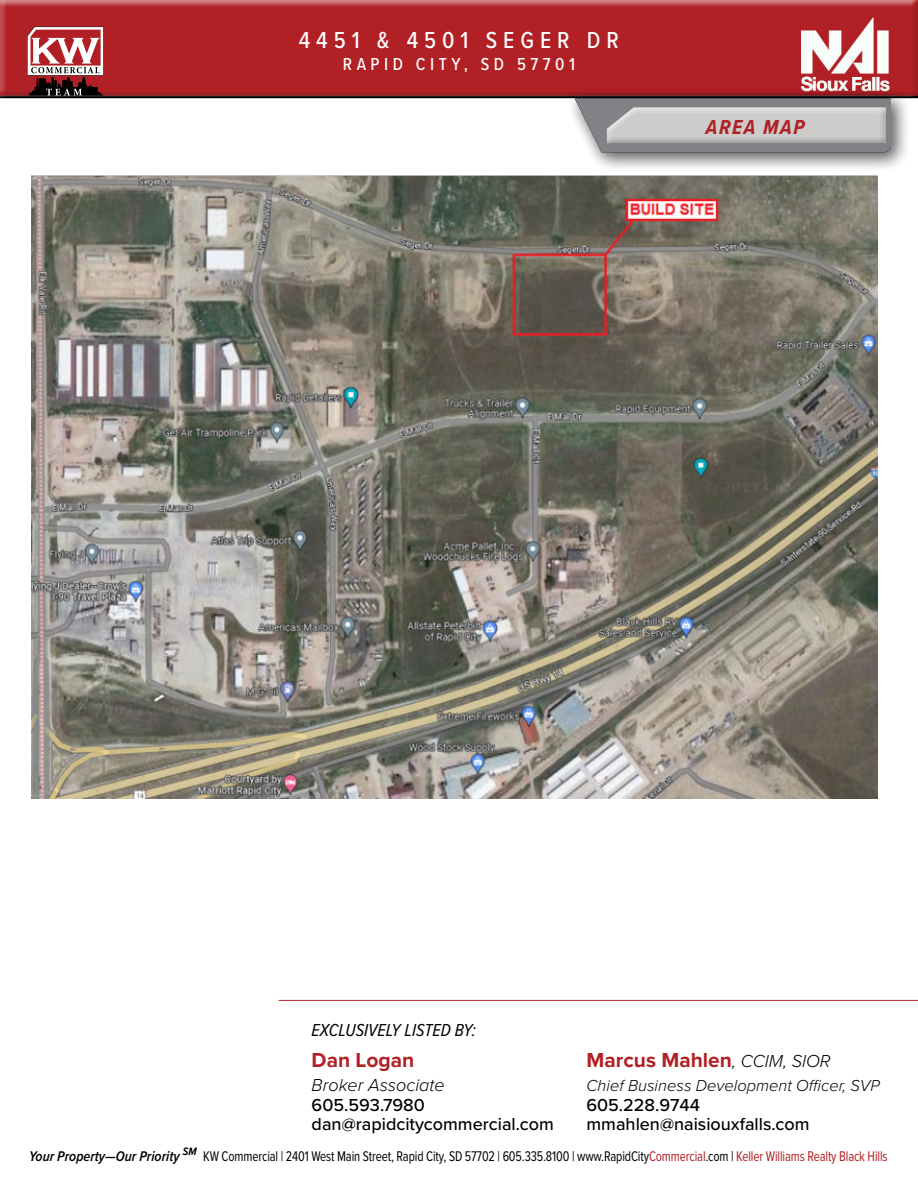
<style>
.page{position:relative;width:918px;height:1188px;background:#fff}
.page>*{position:absolute;margin:0;border:0;box-sizing:border-box;transform-origin:0 0}
.t1{font:500 24px "Proxima Nova Cond";letter-spacing:.25em;color:#fff}
.t2{font:700 21px "Proxima Nova";color:#b12025}
.t3{font:italic 700 21px "Proxima Nova Cond";letter-spacing:.075em;color:#b12025}
.t4{font:500 18px/19.5px "Proxima Nova";color:#000101}
.t5{font:italic 18px "Proxima Nova Cond";color:#000101}
.t6{font:500 18px "Proxima Nova Cond";letter-spacing:.25em;color:#fff}
.t7{font:italic 300 18px "Proxima Nova";color:#000101}
.t8{font:italic 300 16.5px "Proxima Nova";color:#000101}
.t9{font:14.55px "Proxima Nova Cond";letter-spacing:-.01em;color:#000;scale:.9 1}
.s1{font-weight:300;font-style:italic;font-size:18px;color:#000101}
.s2{font-weight:600;font-style:italic}
.s3{color:#b12025}
</style>
<div class="page">
<div style="left:0;top:0;width:918px;height:99px;background:#000;opacity:.75"></div>
<svg style="left:27px;top:27px;width:77px;height:61px"></svg>
<hr style="left:279px;top:1000px;width:639px;height:1px;background:#b12025">
<div style="left:566px;top:88px;width:345px;height:84px;background:#000;opacity:.4"></div>
<svg style="left:575px;top:101px;width:316px;height:51px;background:#939497"></svg>
<div style="left:599px;top:100px;width:292px;height:44px;background:#808285"></div>
<div style="left:603px;top:104px;width:290px;height:40px;background:#000;opacity:.75"></div>
<img style="left:31px;top:176px;width:847px;height:622px">
<div style="left:0;top:88px;width:918px;height:13px;background:#fff;opacity:.75"></div>
<div style="left:0;top:92px;width:918px;height:9px;background:#000;opacity:.75"></div>
<img style="left:799px;top:13px;width:92px;height:88px">
<h1 class="t1" style="left:299px;top:23px;width:322px">4451 &amp; 4501 SEGER DR</h1>
<p class="t6" style="left:343px;top:51px;width:234px">RAPID CITY, SD 57701</p>
<h2 class="t3" style="left:700px;top:111px;width:112px">PAGE NAME</h2>
<h2 class="t3" style="left:706px;top:111px;width:100px">AREA MAP</h2>
<p class="t5" style="left:312px;top:1017px;width:166px">EXCLUSIVELY LISTED BY:</p>
<h2 class="t2" style="left:312px;top:1045px;width:104px">Dan Logan</h2>
<p class="t7" style="left:312px;top:1072px;width:135px">Broker Associate</p>
<p class="t4" style="left:312px;top:1094px;width:244px">605.593.7980 dan@rapidcitycommercial.com</p>
<h2 class="t2" style="left:586px;top:1045px;width:246px">Marcus Mahlen<span class="s1">, CCIM, SIOR</span></h2>
<p class="t8" style="left:586px;top:1073px;width:295px">Chief Business Development Officer, SVP</p>
<p class="t4" style="left:586px;top:1094px;width:225px">605.228.9744 mmahlen@naisiouxfalls.com</p>
<p class="t9" style="left:29px;top:1145px;width:955px"><span class="s2">Your Property—Our Priority</span> <sup>SM</sup> KW Commercial | 2401 West Main Street, Rapid City, SD 57702 | 605.335.8100 | www.RapidCity<span class="s3">Commercial</span>.com | <span class="s3">Keller Williams Realty Black Hills</span></p>
</div>
